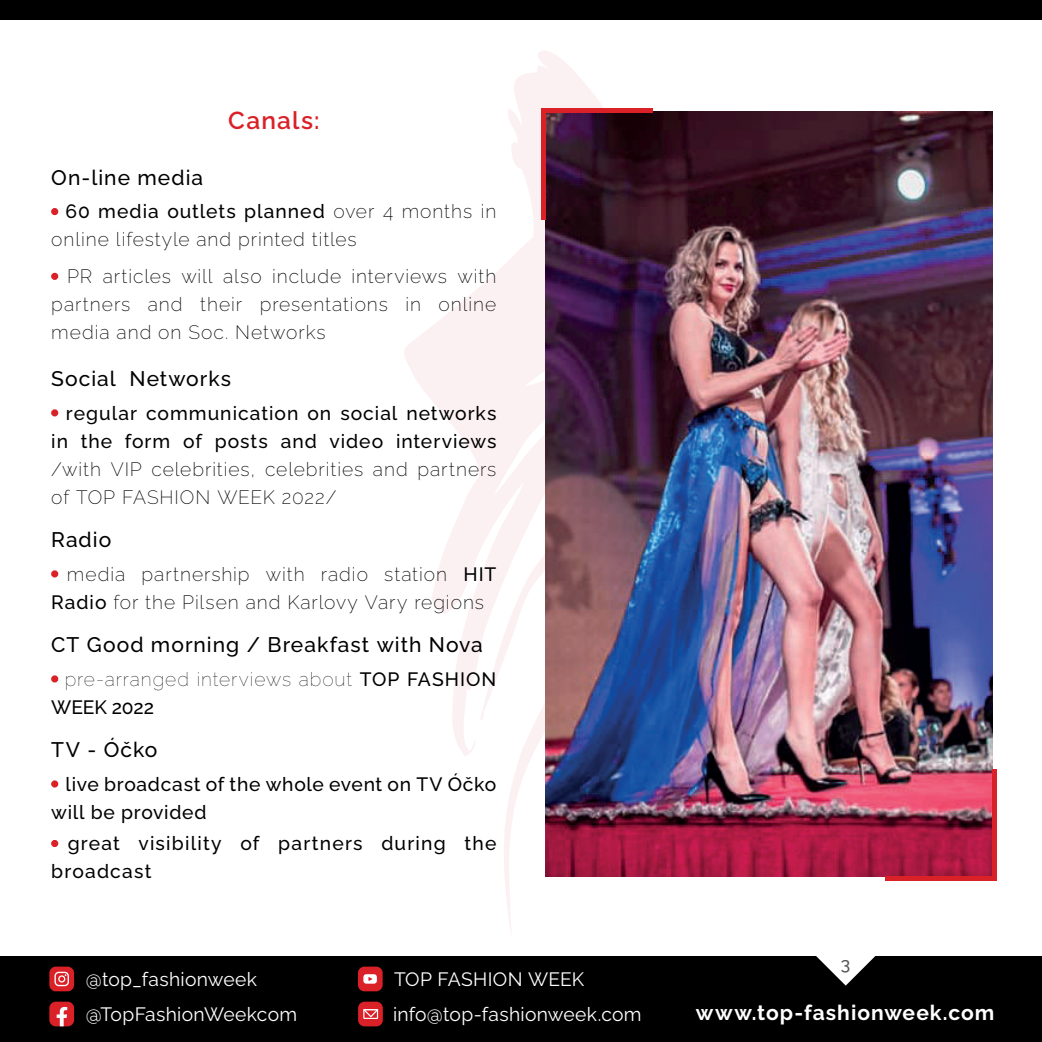
<style>
.page{position:relative;width:1042px;height:1042px;background:#fff}
.page>*{position:absolute;margin:0;border:0;box-sizing:border-box;transform-origin:0 0}
.t1{font:600 24.5px "Raleway";letter-spacing:.05em;color:#da2128}
.t2{font:500 21px "Raleway";letter-spacing:.05em;color:#000001}
.t3{font:700 21px "Raleway";letter-spacing:.05em;color:#fff}
.t4{font:200 19.25px/28px "Raleway";letter-spacing:.05em;color:#000001}
.t5{font:500 19.25px/28px "Raleway";letter-spacing:.05em;color:#000001}
.t6{font:19.25px "Raleway";letter-spacing:.015em;color:#fff}
.t7{font:100 19.25px/28px "Raleway";letter-spacing:.045em;color:#000001}
.t8{font:500 17.5px "Raleway";color:#545758}
.s1{font-weight:500;color:#da2128}
.s2{font-weight:500}
.s3{color:#da2128}
</style>
<div class="page">
<div style="left:0;top:956px;width:1042px;height:86px;background:#000001"></div>
<div style="left:358px;top:966px;width:25px;height:25px;background:#da2128;border-radius:6px"></div>
<svg style="left:363px;top:974px;width:14px;height:9px"></svg>
<div style="left:49px;top:966px;width:25px;height:25px;background:#da2128;border-radius:6px"></div>
<svg style="left:54px;top:971px;width:15px;height:15px"></svg>
<svg style="left:49px;top:1001px;width:25px;height:25px"></svg>
<div style="left:358px;top:1001px;width:25px;height:25px;background:#da2128;border-radius:6px"></div>
<svg style="left:363px;top:1009px;width:16px;height:10px"></svg>
<svg style="left:816px;top:956px;width:60px;height:29px"></svg>
<svg style="left:504px;top:756px;width:108px;height:174px"></svg>
<svg style="left:404px;top:50px;width:199px;height:706px"></svg>
<div style="left:51px;top:208px;width:7px;height:7px;border:4px solid #da2128;border-radius:50%"></div>
<div style="left:51px;top:273px;width:7px;height:7px;border:4px solid #da2128;border-radius:50%"></div>
<div style="left:51px;top:409px;width:7px;height:7px;border:4px solid #da2128;border-radius:50%"></div>
<div style="left:51px;top:570px;width:7px;height:7px;border:4px solid #da2128;border-radius:50%"></div>
<div style="left:51px;top:675px;width:7px;height:7px;border:4px solid #da2128;border-radius:50%"></div>
<div style="left:51px;top:780px;width:7px;height:7px;border:4px solid #da2128;border-radius:50%"></div>
<div style="left:51px;top:840px;width:7px;height:7px;border:4px solid #da2128;border-radius:50%"></div>
<div style="left:0;top:0;width:1042px;height:19px;background:#000001"></div>
<img style="left:545px;top:112px;width:447px;height:764px">
<div style="left:541px;top:108px;width:5px;height:111px;background:#da2128"></div>
<hr style="left:541px;top:108px;width:112px;height:4px;background:#da2128">
<hr style="left:992px;top:769px;width:4px;height:112px;background:#da2128">
<div style="left:885px;top:876px;width:111px;height:5px;background:#da2128"></div>
<p class="t1" style="left:228px;top:101px;width:93px">Canals:</p>
<p class="t2" style="left:51px;top:161px;width:153px">On-line media</p>
<p class="t4" style="left:51px;top:195px;width:446px"><span class="s1">•</span> <span class="s2">60 media outlets planned</span> over 4 months in online lifestyle and printed titles</p>
<p class="t4" style="left:51px;top:260px;width:446px;text-align:justify"><span class="s1">•</span> PR articles will also include interviews with partners and their presentations in online media and on Soc. Networks</p>
<p class="t2" style="left:51px;top:362px;width:181px">Social Networks</p>
<p class="t5" style="left:51px;top:397px;width:447px"><span class="s3">•</span> regular communication on social networks in the form of posts and video interviews</p>
<p class="t4" style="left:51px;top:453px;width:446px">/with VIP celebrities, celebrities and partners of TOP FASHION WEEK 2022/</p>
<p class="t2" style="left:51px;top:523px;width:61px">Radio</p>
<p class="t4" style="left:51px;top:558px;width:446px"><span class="s1">•</span> media partnership with radio station <span class="s2">HIT<br>Radio</span> for the Pilsen and Karlovy Vary regions</p>
<p class="t2" style="left:51px;top:628px;width:433px">CT Good morning / Breakfast with Nova</p>
<p class="t7" style="left:51px;top:663px;width:446px"><span class="s1">•</span> pre-arranged interviews about <span class="s2">TOP FASHION<br>WEEK 2022</span></p>
<p class="t2" style="left:51px;top:733px;width:108px">TV - Óčko</p>
<p class="t5" style="left:51px;top:768px;width:446px"><span class="s3">•</span> live broadcast of the whole event on TV Óčko will be provided</p>
<p class="t5" style="left:51px;top:827px;width:446px"><span class="s3">•</span> great visibility of partners during the broadcast</p>
<p class="t6" style="left:86px;top:964px;width:173px">@top_fashionweek</p>
<p class="t6" style="left:394px;top:964px;width:191px">TOP FASHION WEEK</p>
<p class="t6" style="left:86px;top:999px;width:213px">@TopFashionWeekcom</p>
<p class="t6" style="left:393px;top:999px;width:250px">info@top-fashionweek.com</p>
<p class="t8" style="left:841px;top:950px;width:11px">3</p>
<p class="t3" style="left:696px;top:996px;width:300px">www.top-fashionweek.com</p>
</div>
